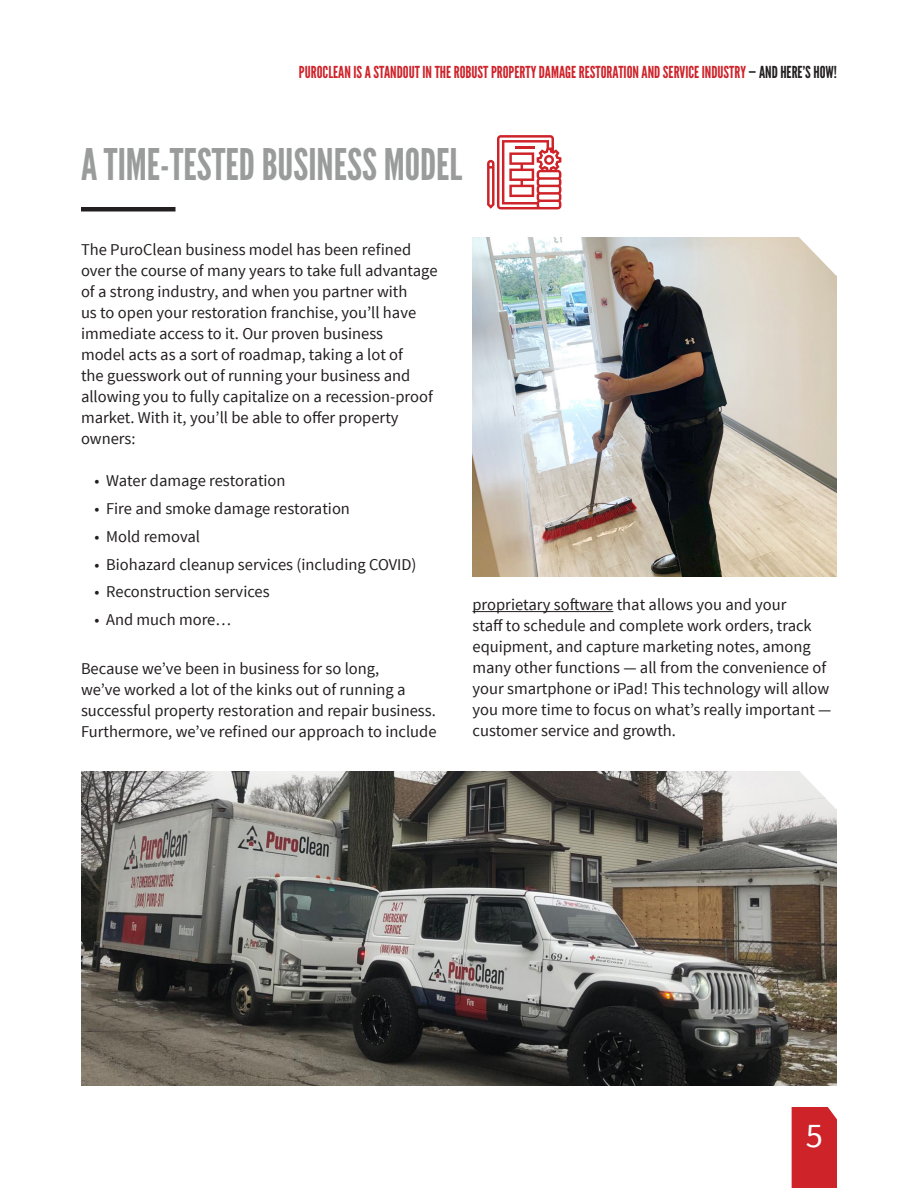
<style>
.page{position:relative;width:918px;height:1188px;background:#fff}
.page>*{position:absolute;margin:0;border:0;box-sizing:border-box;transform-origin:0 0}
.t1{font:43.5px "League Gothic";color:#9a9c9c}
.t2{font:34.5px "Source Sans Pro";color:#fff}
.t3{font:16.5px/21px "Source Sans Pro";color:#231f20}
.t4{font:16.5px "League Gothic";color:#cf232a}
.s1{color:#231f20}
</style>
<div class="page">
<div style="left:792px;top:1107px;width:45px;height:81px;background:#cf232a"></div>
<div style="left:81px;top:207px;width:95px;height:5px;background:#231f20"></div>
<img style="left:472px;top:238px;width:365px;height:339px">
<img style="left:81px;top:771px;width:756px;height:315px">
<hr style="left:472px;top:611px;width:141px;height:1px;background:#231f20">
<svg style="left:487px;top:135px;width:74px;height:74px"></svg>
<svg style="left:799px;top:771px;width:38px;height:38px"></svg>
<svg style="left:799px;top:237px;width:38px;height:39px"></svg>
<p class="t4" style="left:299px;top:62px;width:540px">PUROCLEAN IS A STANDOUT IN THE ROBUST PROPERTY DAMAGE RESTORATION AND SERVICE INDUSTRY <span class="s1">— AND HERE’S HOW!</span></p>
<p class="t1" style="left:81px;top:139px;width:383px">A TIME-TESTED BUSINESS MODEL</p>
<p class="t3" style="left:81px;top:240px;width:358px">The PuroClean business model has been refined over the course of many years to take full advantage of a strong industry, and when you partner with<br>us to open your restoration franchise, you’ll have immediate access to it. Our proven business<br>model acts as a sort of roadmap, taking a lot of<br>the guesswork out of running your business and allowing you to fully capitalize on a recession-proof market. With it, you’ll be able to offer property owners:</p>
<p class="t3" style="left:94px;top:471px;width:193px">• Water damage restoration</p>
<p class="t3" style="left:94px;top:499px;width:257px">• Fire and smoke damage restoration</p>
<p class="t3" style="left:94px;top:526px;width:107px">• Mold removal</p>
<p class="t3" style="left:94px;top:554px;width:324px">• Biohazard cleanup services (including COVID)</p>
<p class="t3" style="left:94px;top:582px;width:177px">• Reconstruction services</p>
<p class="t3" style="left:94px;top:610px;width:138px">• And much more…</p>
<p class="t3" style="left:81px;top:658px;width:357px">Because we’ve been in business for so long,<br>we’ve worked a lot of the kinks out of running a successful property restoration and repair business.<br>Furthermore, we’ve refined our approach to include</p>
<p class="t3" style="left:472px;top:595px;width:360px">proprietary software that allows you and your<br>staff to schedule and complete work orders, track equipment, and capture marketing notes, among many other functions — all from the convenience of your smartphone or iPad! This technology will allow you more time to focus on what’s really important — customer service and growth.</p>
<h2 class="t2" style="left:806px;top:1114px;width:19px">5</h2>
</div>
